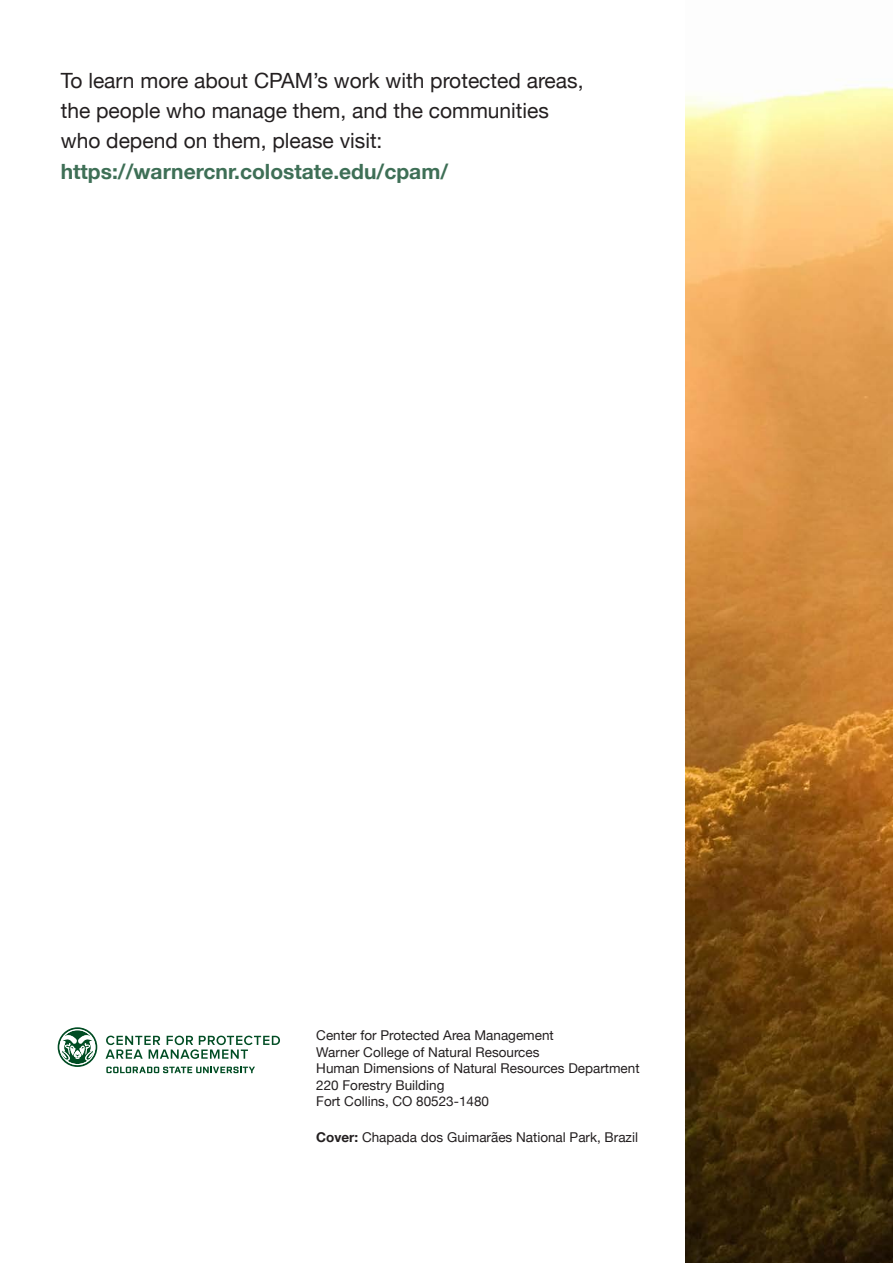
<style>
.page{position:relative;width:893px;height:1263px;background:#fff}
.page>*{position:absolute;margin:0;border:0;box-sizing:border-box;transform-origin:0 0}
.t1{font:21px/30px "Helvetica Neue";color:#231f20}
.t2{font:700 21px "Helvetica Neue";color:#3e6f56}
.t3{font:13.5px "Helvetica Neue";color:#231f20}
.s1{font-weight:700}
</style>
<div class="page">
<svg style="left:106px;top:1067px;width:149px;height:6px"></svg>
<svg style="left:58px;top:1027px;width:39px;height:40px"></svg>
<svg style="left:106px;top:1035px;width:174px;height:24px"></svg>
<img style="left:686px;top:86px;width:207px;height:1177px">
<p class="t1" style="left:61px;top:66px;width:524px">To learn more about CPAM’s work with protected areas, the people who manage them, and the communities</p>
<p class="t1" style="left:61px;top:126px;width:323px">who depend on them, please visit:</p>
<p class="t2" style="left:61px;top:155px;width:389px">https://warnercnr.colostate.edu/cpam/</p>
<p class="t3" style="left:316px;top:1026px;width:239px">Center for Protected Area Management</p>
<p class="t3" style="left:316px;top:1042px;width:225px">Warner College of Natural Resources</p>
<p class="t3" style="left:316px;top:1058px;width:325px">Human Dimensions of Natural Resources Department</p>
<p class="t3" style="left:316px;top:1075px;width:130px">220 Forestry Building</p>
<p class="t3" style="left:316px;top:1091px;width:174px">Fort Collins, CO 80523-1480</p>
<p class="t3" style="left:316px;top:1127px;width:323px"><span class="s1">Cover:</span> Chapada dos Guimarães National Park, Brazil</p>
</div>
